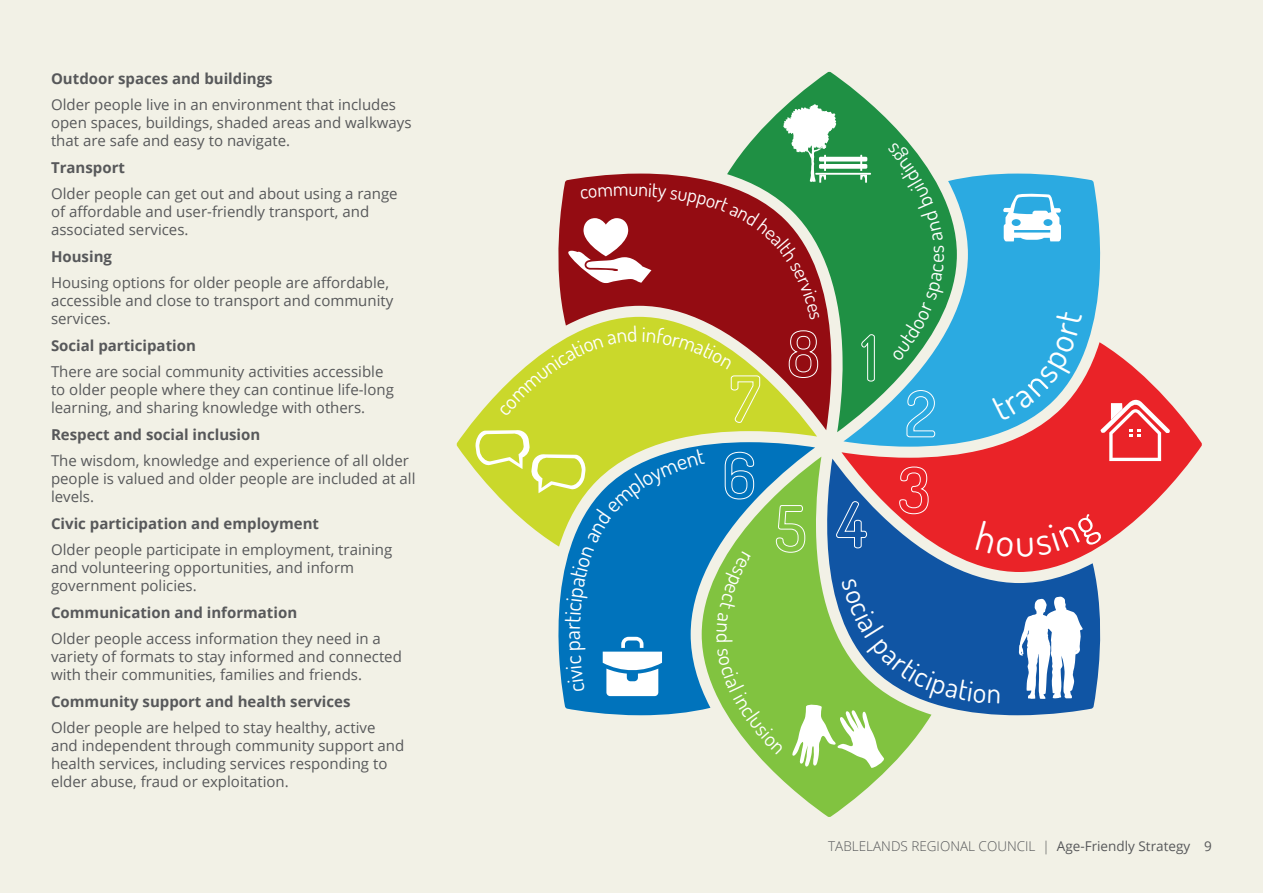
<style>
.page{position:relative;width:1263px;height:893px;background:#f2f1e6}
.page>*{position:absolute;margin:0;border:0;box-sizing:border-box;transform-origin:0 0}
.t1{font:22.5px "Dosis";color:#fff}
.t2{font:15px/18px "Open Sans";color:#57585a}
.t3{font:700 15px "Open Sans";color:#57585a}
.t4{font:300 13.5px "Open Sans";color:#57585a}
.s1{font-weight:400}
</style>
<div class="page">
<svg style="left:787px;top:72px;width:121px;height:360px"></svg>
<svg style="left:457px;top:392px;width:360px;height:78px;fill:#cad82b"></svg>
<svg style="left:558px;top:442px;width:257px;height:273px;background:#1f83c1"></svg>
<svg style="left:702px;top:457px;width:186px;height:360px"></svg>
<svg style="left:814px;top:459px;width:287px;height:256px;fill:#1055a4"></svg>
<svg style="left:841px;top:355px;width:361px;height:217px;fill:#ea2328"></svg>
<svg style="left:843px;top:174px;width:275px;height:273px;fill:#2baae1"></svg>
<svg style="left:1100px;top:397px;width:70px;height:64px;background:#ef5b5f"></svg>
<svg style="left:1002px;top:193px;width:61px;height:48px;background:#9cd7f0"></svg>
<svg style="left:603px;top:637px;width:59px;height:59px;background:#a3cce6"></svg>
<svg style="left:899px;top:466px;width:30px;height:48px"></svg>
<svg style="left:836px;top:501px;width:31px;height:48px"></svg>
<svg style="left:776px;top:505px;width:29px;height:48px"></svg>
<svg style="left:724px;top:452px;width:30px;height:48px"></svg>
<svg style="left:906px;top:390px;width:29px;height:47px"></svg>
<svg style="left:1019px;top:596px;width:64px;height:103px;background:#a3bddc"></svg>
<svg style="left:887px;top:142px;width:58px;height:219px;background:#379b59"></svg>
<svg style="left:992px;top:310px;width:90px;height:111px;background:#44a7d6"></svg>
<div style="left:975px;top:514px;width:129px;height:43px;background:#ea2328"></div>
<svg style="left:791px;top:578px;width:208px;height:191px"></svg>
<div style="left:716px;top:551px;width:35px;height:91px;background:#81c340"></div>
<svg style="left:717px;top:648px;width:66px;height:107px;background:#92ca59"></svg>
<svg style="left:566px;top:656px;width:19px;height:36px"></svg>
<svg style="left:569px;top:641px;width:17px;height:9px"></svg>
<svg style="left:475px;top:429px;width:230px;height:200px"></svg>
<svg style="left:499px;top:104px;width:376px;height:319px"></svg>
<p class="t3" style="left:51px;top:68px;width:223px">Outdoor spaces and buildings</p>
<p class="t2" style="left:51px;top:95px;width:362px">Older people live in an environment that includes open spaces, buildings, shaded areas and walkways that are safe and easy to navigate.</p>
<p class="t3" style="left:51px;top:157px;width:75px">Transport</p>
<p class="t2" style="left:51px;top:184px;width:348px">Older people can get out and about using a range of affordable and user-friendly transport, and associated services.</p>
<p class="t3" style="left:51px;top:246px;width:62px">Housing</p>
<p class="t2" style="left:51px;top:273px;width:344px">Housing options for older people are affordable, accessible and close to transport and community services.</p>
<p class="t3" style="left:51px;top:335px;width:146px">Social participation</p>
<p class="t2" style="left:51px;top:362px;width:344px">There are social community activities accessible to older people where they can continue life-long learning, and sharing knowledge with others.</p>
<p class="t3" style="left:51px;top:424px;width:211px">Respect and social inclusion</p>
<p class="t2" style="left:51px;top:451px;width:366px">The wisdom, knowledge and experience of all older people is valued and older people are included at all levels.</p>
<p class="t3" style="left:51px;top:513px;width:270px">Civic participation and employment</p>
<p class="t2" style="left:51px;top:540px;width:343px">Older people participate in employment, training and volunteering opportunities, and inform government policies.</p>
<p class="t3" style="left:51px;top:602px;width:248px">Communication and information</p>
<p class="t2" style="left:51px;top:629px;width:352px">Older people access information they need in a variety of formats to stay informed and connected with their communities, families and friends.</p>
<p class="t3" style="left:51px;top:691px;width:301px">Community support and health services</p>
<p class="t2" style="left:51px;top:719px;width:355px">Older people are helped to stay healthy, active and independent through community support and health services, including services responding to elder abuse, fraud or exploitation.</p>
<h1 class="t1" style="left:557px;top:640px;width:11px;rotate:-90deg">a</h1>
<p class="t4" style="left:828px;top:837px;width:385px">TABLELANDS REGIONAL COUNCIL | <span class="s1">Age-Friendly Strategy 9</span></p>
</div>
